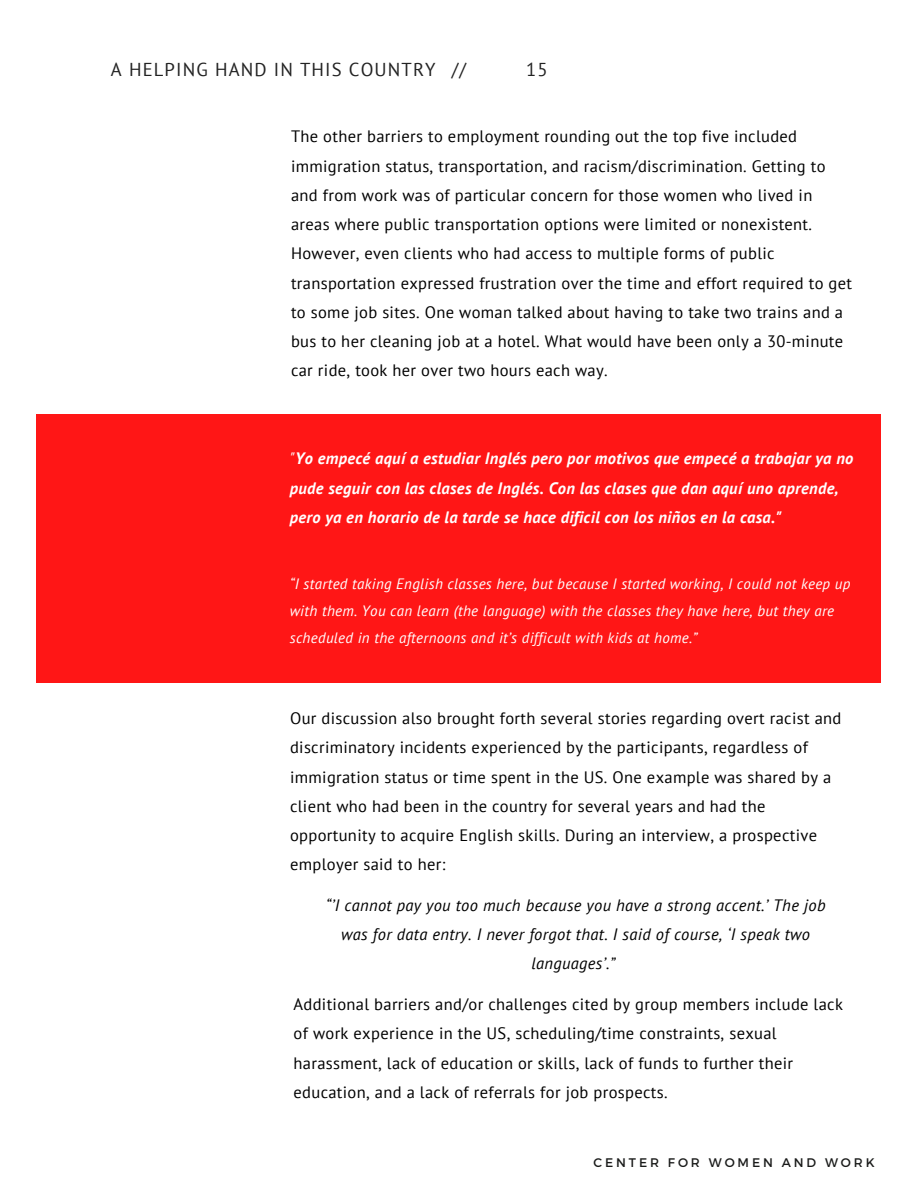
<style>
.page{position:relative;width:918px;height:1188px;background:#fff}
.page>*{position:absolute;margin:0;border:0;box-sizing:border-box;transform-origin:0 0}
.t1{font:18.6px "PT Sans";letter-spacing:.06em;color:#222}
.t2{font:16.5px/29.2px "PT Sans";letter-spacing:.02em;color:#000}
.t3{font:italic 700 16.5px/29.2px "PT Sans";letter-spacing:.02em;color:#fff}
.t4{font:italic 16.5px/29.2px "PT Sans";letter-spacing:.02em;color:#000;text-align:center}
.t5{font:italic 15px/27px "PT Sans";letter-spacing:.02em;color:#fff}
.t6{font:12.45px "Montserrat";letter-spacing:.23em;color:#1a1b1a}
.s1{font-weight:400}
</style>
<div class="page">
<div style="left:36px;top:415px;width:845px;height:267px;background:#ff1616"></div>
<p class="t1" style="left:111px;top:57px;width:357px">A HELPING HAND IN THIS COUNTRY //</p>
<p class="t1" style="left:526px;top:57px;width:23px">15</p>
<p class="t2" style="left:291px;top:122px;width:563px">The other barriers to employment rounding out the top five included immigration status, transportation, and racism/discrimination. Getting to and from work was of particular concern for those women who lived in areas where public transportation options were limited or nonexistent.<br>However, even clients who had access to multiple forms of public transportation expressed frustration over the time and effort required to get to some job sites. One woman talked about having to take two trains and a bus to her cleaning job at a hotel. What would have been only a 30-minute car ride, took her over two hours each way.</p>
<p class="t3" style="left:290px;top:444px;width:565px"><span class="s1">"</span>Yo empecé aquí a estudiar Inglés pero por motivos que empecé a trabajar ya no pude seguir con las clases de Inglés. Con las clases que dan aquí uno aprende, pero ya en horario de la tarde se hace dificil con los niños en la casa."</p>
<p class="t5" style="left:290px;top:570px;width:562px">“I started taking English classes here, but because I started working, I could not keep up with them. You can learn (the language) with the classes they have here, but they are scheduled in the afternoons and it’s difficult with kids at home.”</p>
<p class="t2" style="left:290px;top:703px;width:553px">Our discussion also brought forth several stories regarding overt racist and discriminatory incidents experienced by the participants, regardless of immigration status or time spent in the US. One example was shared by a client who had been in the country for several years and had the opportunity to acquire English skills. During an interview, a prospective employer said to her:</p>
<p class="t4" style="left:326px;top:890px;width:501px">“’I cannot pay you too much because you have a strong accent.’ The job was for data entry. I never forgot that. I said of course, ‘I speak two languages’.”</p>
<p class="t2" style="left:294px;top:989px;width:551px">Additional barriers and/or challenges cited by group members include lack of work experience in the US, scheduling/time constraints, sexual harassment, lack of education or skills, lack of funds to further their education, and a lack of referrals for job prospects.</p>
<p class="t6" style="left:594px;top:1155px;width:283px">CENTER FOR WOMEN AND WORK</p>
</div>
